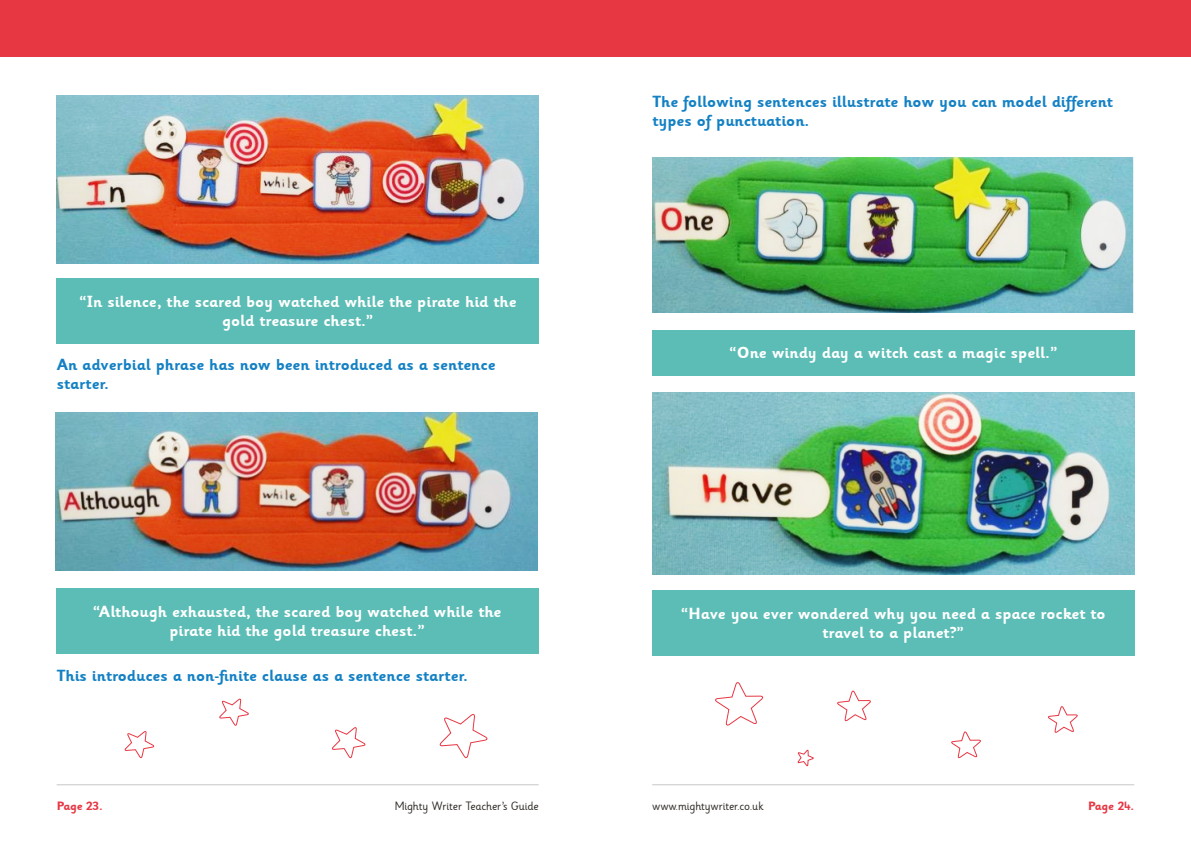
<style>
.page{position:relative;width:1191px;height:842px;background:#fff}
.page>*{position:absolute;margin:0;border:0;box-sizing:border-box;transform-origin:0 0}
.t1{font:700 16px/19.2px "Sassoon Infant Rg";color:#fff;text-align:center}
.t2{font:700 16px/19.2px "Sassoon Infant Rg";color:#1481c4}
.t3{font:12px "Sassoon Infant Rg";letter-spacing:-.01em;color:#2e2a25}
.t4{font:700 12px "Sassoon Infant Rg";letter-spacing:-.01em;color:#e73743}
</style>
<div class="page">
<div style="left:56px;top:588px;width:482px;height:66px;background:#5bbdb5"></div>
<div style="left:652px;top:330px;width:482px;height:46px;background:#5bbdb5"></div>
<img style="left:56px;top:413px;width:482px;height:157px">
<hr style="left:57px;top:784px;width:482px;height:1px;background:#cac7c6">
<hr style="left:652px;top:784px;width:482px;height:1px;background:#cac7c6">
<div style="left:0;top:0;width:595px;height:57px;background:#e73743"></div>
<div style="left:595px;top:0;width:596px;height:57px;background:#e73743"></div>
<img style="left:653px;top:157px;width:480px;height:156px">
<svg style="left:439px;top:714px;width:49px;height:45px"></svg>
<svg style="left:219px;top:698px;width:30px;height:28px"></svg>
<svg style="left:124px;top:731px;width:31px;height:28px"></svg>
<svg style="left:332px;top:727px;width:34px;height:32px"></svg>
<svg style="left:715px;top:682px;width:49px;height:44px"></svg>
<svg style="left:951px;top:731px;width:30px;height:27px"></svg>
<svg style="left:1048px;top:706px;width:30px;height:27px"></svg>
<svg style="left:837px;top:690px;width:34px;height:31px"></svg>
<div style="left:57px;top:278px;width:482px;height:66px;background:#5bbdb5"></div>
<img style="left:57px;top:96px;width:482px;height:167px">
<div style="left:652px;top:590px;width:482px;height:66px;background:#5bbdb5"></div>
<img style="left:652px;top:392px;width:482px;height:182px">
<svg style="left:797px;top:749px;width:17px;height:18px"></svg>
<p class="t1" style="left:79px;top:292px;width:439px">“In silence, the scared boy watched while the pirate hid the gold treasure chest.”</p>
<p class="t2" style="left:57px;top:356px;width:440px">An adverbial phrase has now been introduced as a sentence starter.</p>
<p class="t1" style="left:93px;top:603px;width:410px">“Although exhausted, the scared boy watched while the pirate hid the gold treasure chest.”</p>
<p class="t2" style="left:57px;top:666px;width:413px">This introduces a non-finite clause as a sentence starter.</p>
<p class="t2" style="left:652px;top:92px;width:462px">The following sentences illustrate how you can model different types of punctuation.</p>
<p class="t1" style="left:729px;top:344px;width:330px">“One windy day a witch cast a magic spell.”</p>
<p class="t1" style="left:681px;top:605px;width:426px">“Have you ever wondered why you need a space rocket to travel to a planet?”</p>
<p class="t4" style="left:57px;top:799px;width:48px">Page 23.</p>
<p class="t3" style="left:395px;top:799px;width:145px">Mighty Writer Teacher’s Guide</p>
<p class="t3" style="left:652px;top:799px;width:113px">www.mightywriter.co.uk</p>
<p class="t4" style="left:1088px;top:799px;width:48px">Page 24.</p>
</div>
